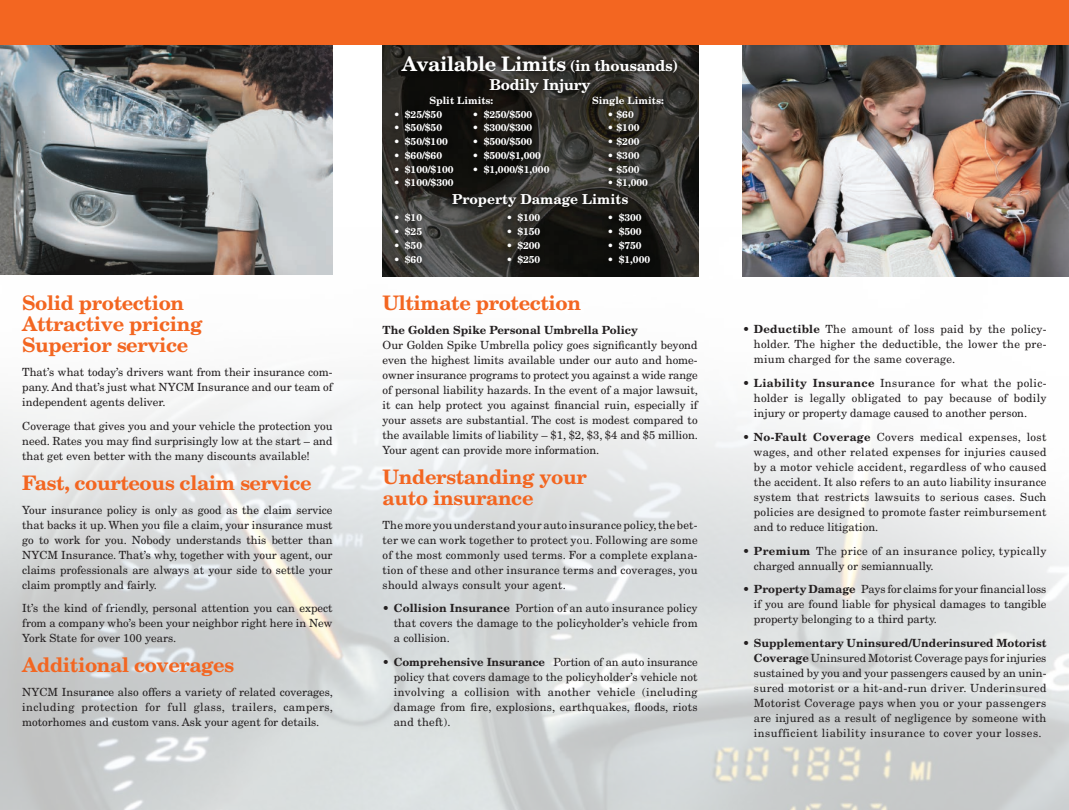
<style>
.page{position:relative;width:1069px;height:810px;background:#fff}
.page>*{position:absolute;margin:0;border:0;box-sizing:border-box;transform-origin:0 0}
.t1{font:700 20px/21.2px "New Century Schlbk LT Std";letter-spacing:-.02em;color:#f36621}
.t2{font:700 20px "New Century Schlbk LT Std";letter-spacing:-.02em;color:#fff}
.t3{font:700 15px "New Century Schlbk LT Std";letter-spacing:-.02em;color:#fff}
.t4{font:700 13.75px "New Century Schlbk LT Std";color:#fff}
.t5{font:11.25px/15px "New Century Schlbk LT Std";color:#231f20;text-align:justify}
.t6{font:11.25px/15px "New Century Schlbk LT Std";letter-spacing:.03em;color:#231f20}
.t7{font:700 11.25px "New Century Schlbk LT Std";color:#231f20}
.t8{font:700 10px "New Century Schlbk LT Std";color:#fff}
.s1{font-size:15px}
.s2{font-weight:700}
</style>
<div class="page">
<img style="left:0;top:228px;width:1069px;height:582px">
<img style="left:382px;top:45px;width:316px;height:231px">
<div style="left:388px;top:51px;width:295px;height:220px;background:#010101;opacity:.85"></div>
<img style="left:0;top:45px;width:333px;height:230px">
<img style="left:742px;top:45px;width:327px;height:231px">
<div style="left:0;top:0;width:1069px;height:45px;background:#f36621"></div>
<h1 class="t1" style="left:22px;top:292px;width:182px">Solid protection<br>Attractive pricing<br>Superior service</h1>
<p class="t5" style="left:22px;top:365px;width:312px">That’s what today’s drivers want from their insurance com&shy;pany. And that’s just what NYCM Insurance and our team of independent agents deliver.</p>
<p class="t5" style="left:22px;top:418px;width:312px">Coverage that gives you and your vehicle the protection you need. Rates you may find surprisingly low at the start – and that get even better with the many discounts available!</p>
<h1 class="t1" style="left:22px;top:472px;width:291px">Fast, courteous claim service</h1>
<p class="t5" style="left:22px;top:502px;width:312px">Your insurance policy is only as good as the claim service that backs it up. When you file a claim, your insurance must go to work for you. Nobody understands this better than NYCM Insurance. That’s why, together with your agent, our claims professionals are always at your side to settle your claim promptly and fairly.</p>
<p class="t5" style="left:22px;top:601px;width:312px">It’s the kind of friendly, personal attention you can expect from a company who’s been your neighbor right here in New York State for over 100 years.</p>
<h1 class="t1" style="left:22px;top:654px;width:213px">Additional coverages</h1>
<p class="t5" style="left:22px;top:684px;width:312px">NYCM Insurance also offers a variety of related coverages, including protection for full glass, trailers, campers, motorhomes and custom vans. Ask your agent for details.</p>
<h1 class="t2" style="left:402px;top:52px;width:278px">Available Limits <span class="s1">(in thousands)</span></h1>
<h2 class="t3" style="left:490px;top:75px;width:102px">Bodily Injury</h2>
<p class="t8" style="left:429px;top:94px;width:65px">Split Limits:</p>
<p class="t8" style="left:592px;top:94px;width:73px">Single Limits:</p>
<p class="t8" style="left:394px;top:108px;width:50px">• $25/$50</p>
<p class="t8" style="left:472px;top:108px;width:61px">• $250/$500</p>
<p class="t8" style="left:608px;top:108px;width:28px">• $60</p>
<p class="t8" style="left:394px;top:121px;width:50px">• $50/$50</p>
<p class="t8" style="left:472px;top:121px;width:61px">• $300/$300</p>
<p class="t8" style="left:608px;top:121px;width:33px">• $100</p>
<p class="t8" style="left:394px;top:135px;width:56px">• $50/$100</p>
<p class="t8" style="left:472px;top:135px;width:61px">• $500/$500</p>
<p class="t8" style="left:608px;top:135px;width:33px">• $200</p>
<p class="t8" style="left:394px;top:149px;width:50px">• $60/$60</p>
<p class="t8" style="left:472px;top:149px;width:70px">• $500/$1,000</p>
<p class="t8" style="left:608px;top:149px;width:33px">• $300</p>
<p class="t8" style="left:394px;top:163px;width:61px">• $100/$100</p>
<p class="t8" style="left:472px;top:163px;width:78px">• $1,000/$1,000</p>
<p class="t8" style="left:608px;top:163px;width:33px">• $500</p>
<p class="t8" style="left:394px;top:176px;width:61px">• $100/$300</p>
<p class="t8" style="left:608px;top:176px;width:42px">• $1,000</p>
<p class="t4" style="left:452px;top:190px;width:178px">Property Damage Limits</p>
<p class="t8" style="left:394px;top:211px;width:30px">• $10</p>
<p class="t8" style="left:506px;top:211px;width:36px">• $100</p>
<p class="t8" style="left:608px;top:211px;width:36px">• $300</p>
<p class="t8" style="left:394px;top:225px;width:30px">• $25</p>
<p class="t8" style="left:506px;top:225px;width:36px">• $150</p>
<p class="t8" style="left:608px;top:225px;width:36px">• $500</p>
<p class="t8" style="left:394px;top:239px;width:30px">• $50</p>
<p class="t8" style="left:506px;top:239px;width:36px">• $200</p>
<p class="t8" style="left:608px;top:239px;width:36px">• $750</p>
<p class="t8" style="left:394px;top:253px;width:30px">• $60</p>
<p class="t8" style="left:506px;top:253px;width:36px">• $250</p>
<p class="t8" style="left:608px;top:253px;width:44px">• $1,000</p>
<h1 class="t1" style="left:382px;top:292px;width:200px">Ultimate protection</h1>
<p class="t7" style="left:382px;top:323px;width:257px">The Golden Spike Personal Umbrella Policy</p>
<p class="t5" style="left:382px;top:337px;width:317px">Our Golden Spike Umbrella policy goes significantly beyond even the highest limits available under our auto and home&shy;owner insurance programs to protect you against a wide range of personal liability hazards. In the event of a major lawsuit, it can help protect you against financial ruin, especially if your assets are substantial. The cost is modest compared to the available limits of liability – $1, $2, $3, $4 and $5 million.<br>Your agent can provide more information.</p>
<h1 class="t1" style="left:382px;top:466px;width:206px">Understanding your auto insurance</h1>
<p class="t5" style="left:382px;top:517px;width:317px">The more you understand your auto insurance policy, the bet&shy;ter we can work together to protect you. Following are some of the most commonly used terms. For a complete explana&shy;tion of these and other insurance terms and coverages, you should always consult your agent.</p>
<p class="t5" style="left:394px;top:601px;width:305px;text-indent:-11px">• <span class="s2">Collision Insurance</span> Portion of an auto insurance policy that covers the damage to the policyholder’s vehicle from a collision.</p>
<p class="t5" style="left:394px;top:654px;width:305px;text-indent:-11px">• <span class="s2">Comprehensive Insurance</span> Portion of an auto insurance policy that covers damage to the policyholder’s vehicle not involving a collision with another vehicle (including damage from fire, explosions, earthquakes, floods, riots and theft).</p>
<p class="t5" style="left:754px;top:322px;width:294px;text-indent:-11px">• <span class="s2">Deductible</span> The amount of loss paid by the policy&shy;holder. The higher the deductible, the lower the pre&shy;mium charged for the same coverage.</p>
<p class="t5" style="left:754px;top:376px;width:294px;text-indent:-11px">• <span class="s2">Liability Insurance</span> Insurance for what the polic&shy;holder is legally obligated to pay because of bodily injury or property damage caused to another person.</p>
<p class="t5" style="left:754px;top:429px;width:294px;text-indent:-11px">• <span class="s2">No-Fault Coverage</span> Covers medical expenses, lost wages, and other related expenses for injuries caused by a motor vehicle accident, regardless of who caused the accident. It also refers to an auto liability insurance system that restricts lawsuits to serious cases. Such policies are designed to promote faster reimbursement and to reduce litigation.</p>
<p class="t6" style="left:754px;top:543px;width:294px;text-indent:-11px">• <span class="s2">Premium</span> The price of an insurance policy, typically charged annually or semiannually.</p>
<p class="t5" style="left:754px;top:582px;width:294px;text-indent:-11px">• <span class="s2">Property Damage</span> Pays for claims for your financial loss if you are found liable for physical damages to tangible property belonging to a third party.</p>
<p class="t5" style="left:754px;top:636px;width:294px;text-indent:-11px">• <span class="s2">Supplementary Uninsured/Underinsured Motorist Coverage</span> Uninsured Motorist Coverage pays for injuries sustained by you and your passengers caused by an unin&shy;sured motorist or a hit-and-run driver. Underinsured Motorist Coverage pays when you or your passengers are injured as a result of negligence by someone with insufficient liability insurance to cover your losses.</p>
</div>
